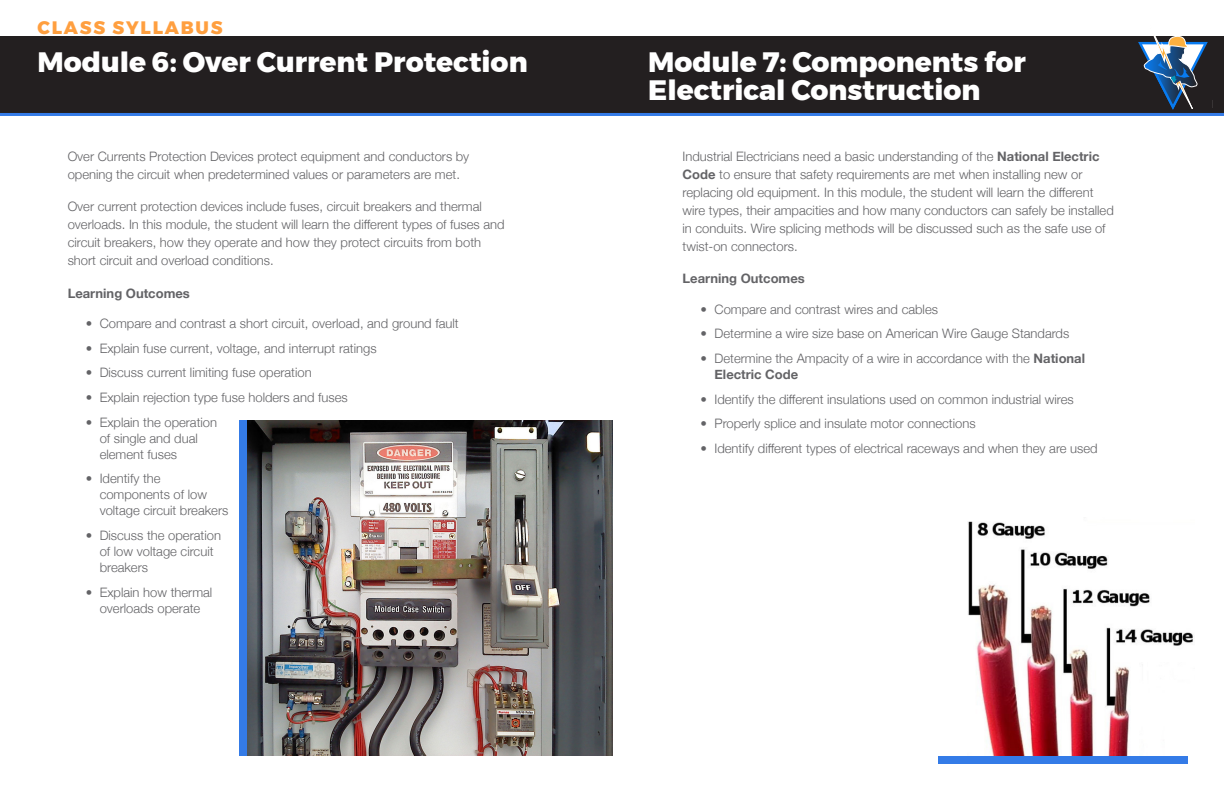
<style>
.page{position:relative;width:1224px;height:792px;background:#fff}
.page>*{position:absolute;margin:0;border:0;box-sizing:border-box;transform-origin:0 0}
.head{font:800 28px/28px "Montserrat";color:#fff}
.sub1{font:800 18px "Montserrat";letter-spacing:.1em;color:#ff9f3f}
.body{font:300 13px/18px "Helvetica Neue";color:#636366}
.body-tab{font:300 13px/16px "Helvetica Neue";color:#636366}
.body-2{font:700 13px "Helvetica Neue";color:#636366}
.s1{font-weight:700}
</style>
<div class="page">
<div style="left:0;top:36px;width:1224px;height:78px;background:#231f20"></div>
<hr style="left:0;top:113px;width:1224px;height:3px;background:#347be7">
<svg style="left:1138px;top:36px;width:70px;height:74px"></svg>
<img style="left:247px;top:420px;width:366px;height:336px">
<img style="left:968px;top:521px;width:225px;height:235px">
<div style="left:239px;top:420px;width:8px;height:336px;background:#347be7"></div>
<div style="left:939px;top:756px;width:249px;height:8px;background:#347be7"></div>
<p class="sub1" style="left:37px;top:13px;width:187px">CLASS SYLLABUS</p>
<p class="head" style="left:37px;top:48px;width:492px">Module 6: Over Current Protection</p>
<p class="body" style="left:68px;top:146px;width:403px">Over Currents Protection Devices protect equipment and conductors by opening the circuit when predetermined values or parameters are met.</p>
<p class="body" style="left:68px;top:197px;width:438px">Over current protection devices include fuses, circuit breakers and thermal overloads. In this module, the student will learn the different types of fuses and circuit breakers, how they operate and how they protect circuits from both short circuit and overload conditions.</p>
<p class="body-2" style="left:68px;top:283px;width:124px">Learning Outcomes</p>
<p class="body-tab" style="left:86px;top:315px;width:375px">• Compare and contrast a short circuit, overload, and ground fault</p>
<p class="body-tab" style="left:86px;top:339px;width:292px">• Explain fuse current, voltage, and interrupt ratings</p>
<p class="body-tab" style="left:86px;top:364px;width:228px">• Discuss current limiting fuse operation</p>
<p class="body-tab" style="left:86px;top:388px;width:264px">• Explain rejection type fuse holders and fuses</p>
<p class="body-tab" style="left:100px;top:413px;width:119px;text-indent:-14px">• Explain the operation of single and dual element fuses</p>
<p class="body-tab" style="left:100px;top:470px;width:130px;text-indent:-14px">• Identify the components of low voltage circuit breakers</p>
<p class="body-tab" style="left:100px;top:526px;width:123px;text-indent:-14px">• Discuss the operation of low voltage circuit breakers</p>
<p class="body-tab" style="left:86px;top:583px;width:128px;text-align:center">• Explain how thermal overloads operate</p>
<p class="head" style="left:648px;top:48px;width:379px">Module 7: Components for<br>Electrical Construction</p>
<p class="body" style="left:683px;top:146px;width:433px">Industrial Electricians need a basic understanding of the <span class="s1">National Electric Code</span> to ensure that safety requirements are met when installing new or replacing old equipment. In this module, the student will learn the different wire types, their ampacities and how many conductors can safely be installed in conduits. Wire splicing methods will be discussed such as the safe use of twist-on connectors.</p>
<p class="body-2" style="left:683px;top:269px;width:124px">Learning Outcomes</p>
<p class="body-tab" style="left:701px;top:300px;width:239px">• Compare and contrast wires and cables</p>
<p class="body-tab" style="left:701px;top:325px;width:370px">• Determine a wire size base on American Wire Gauge Standards</p>
<p class="body-tab" style="left:715px;top:349px;width:372px;text-indent:-14px">• Determine the Ampacity of a wire in accordance with the <span class="s1">National<br>Electric Code</span></p>
<p class="body-tab" style="left:701px;top:390px;width:375px">• Identify the different insulations used on common industrial wires</p>
<p class="body-tab" style="left:701px;top:415px;width:277px">• Properly splice and insulate motor connections</p>
<p class="body-tab" style="left:701px;top:439px;width:399px">• Identify different types of electrical raceways and when they are used</p>
</div>
